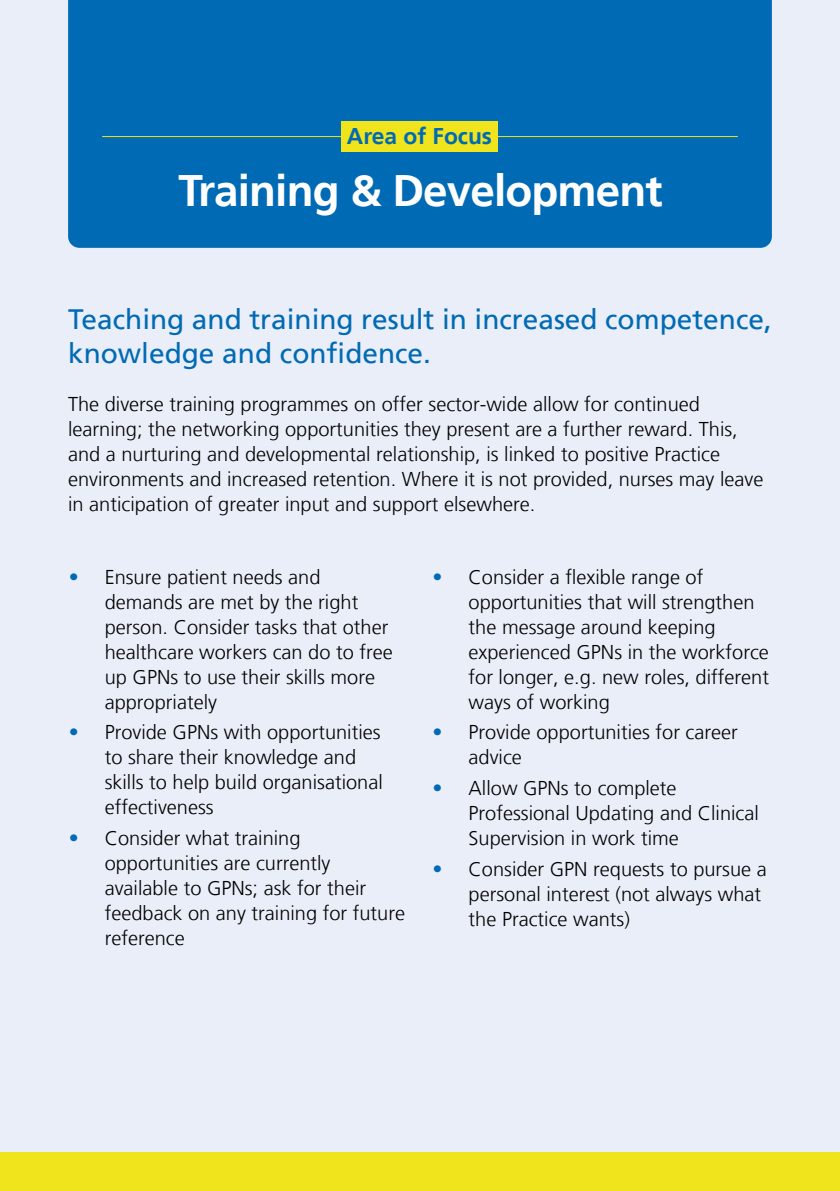
<style>
.page{position:relative;width:840px;height:1191px;background:#fff}
.page>*{position:absolute;margin:0;border:0;box-sizing:border-box;transform-origin:0 0}
.t1{font:700 44px "Frutiger LT";letter-spacing:-.02em;color:#fff}
.t2{font:28px/34px "Frutiger LT";color:#006ab4}
.t3{font:700 22.8px "Frutiger LT";color:#006ab4}
.t4{font:300 20px/25px "Frutiger LT";color:#000}
.s1{color:#006ab4}
</style>
<div class="page">
<div style="left:0;top:0;width:839px;height:1191px;background:#eaeef9"></div>
<div style="left:68px;top:0;width:703px;height:248px;background:#006ab4"></div>
<div style="left:0;top:1152px;width:839px;height:39px;background:#f0e51c"></div>
<hr style="left:102px;top:136px;width:635px;height:1px;background:#f0e51c">
<div style="left:341px;top:121px;width:157px;height:31px;background:#f0e51c"></div>
<p class="t3" style="left:347px;top:123px;width:146px">Area of Focus</p>
<h1 class="t1" style="left:178px;top:164px;width:485px">Training &amp; Development</h1>
<h2 class="t2" style="left:68px;top:302px;width:704px">Teaching and training result in increased competence, knowledge and confidence.</h2>
<p class="t4" style="left:68px;top:391px;width:696px">The diverse training programmes on offer sector-wide allow for continued learning; the networking opportunities they present are a further reward. This, and a nurturing and developmental relationship, is linked to positive Practice environments and increased retention. Where it is not provided, nurses may leave in anticipation of greater input and support elsewhere.</p>
<p class="t4" style="left:105px;top:564px;width:289px;text-indent:-36px"><span class="s1">•</span> Ensure patient needs and demands are met by the right person. Consider tasks that other healthcare workers can do to free up GPNs to use their skills more appropriately</p>
<p class="t4" style="left:105px;top:720px;width:279px;text-indent:-36px"><span class="s1">•</span> Provide GPNs with opportunities to share their knowledge and skills to help build organisational effectiveness</p>
<p class="t4" style="left:105px;top:826px;width:302px;text-indent:-36px"><span class="s1">•</span> Consider what training opportunities are currently available to GPNs; ask for their feedback on any training for future reference</p>
<p class="t4" style="left:468px;top:564px;width:302px;text-indent:-36px"><span class="s1">•</span> Consider a flexible range of opportunities that will strengthen the message around keeping experienced GPNs in the workforce for longer, e.g. new roles, different ways of working</p>
<p class="t4" style="left:468px;top:720px;width:270px;text-indent:-36px"><span class="s1">•</span> Provide opportunities for career advice</p>
<p class="t4" style="left:468px;top:776px;width:292px;text-indent:-36px"><span class="s1">•</span> Allow GPNs to complete<br>Professional Updating and Clinical<br>Supervision in work time</p>
<p class="t4" style="left:468px;top:856px;width:299px;text-indent:-36px"><span class="s1">•</span> Consider GPN requests to pursue a personal interest (not always what the Practice wants)</p>
</div>
